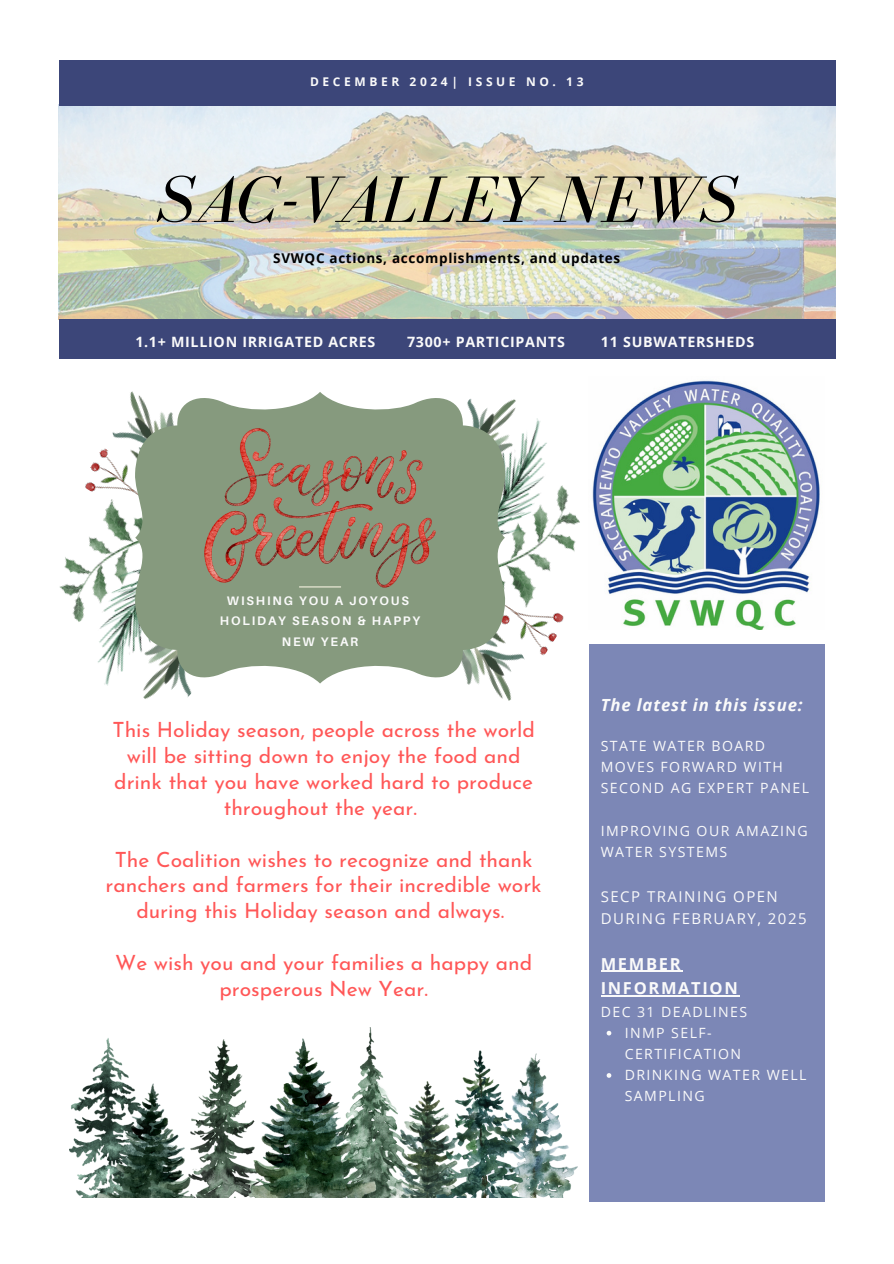
<style>
.page{position:relative;width:894px;height:1264px;background:#fff}
.page>*{position:absolute;margin:0;border:0;box-sizing:border-box;transform-origin:0 0}
.t1{font:italic 67.5px "Bodoni FLF";color:#000}
.t2{font:21px/25.8px "Josefin Sans";color:#ff5757;text-align:center}
.t3{font:italic 700 16.8px "Open Sans";letter-spacing:.05em;color:#fafafa}
.t4{font:700 16.5px/24.6px "Open Sans";letter-spacing:.1em;color:#fafafa}
.t5{font:15px/22.4px "Open Sans";letter-spacing:.1em;color:#fafafa}
.t6{font:700 14.25px "Open Sans";letter-spacing:.05em;color:#fafafa}
.t7{font:14.1px/21.1px "Open Sans";letter-spacing:.1em;color:#fafafa}
.t8{font:700 13.5px "Open Sans";letter-spacing:.05em;color:#000}
.t9{font:700 12.3px/20.5px "Aileron";letter-spacing:.15em;color:#fafafa;text-align:center}
.t10{font:700 12px "Open Sans";letter-spacing:.3em;color:#fafafa}
</style>
<div class="page">
<img style="left:59px;top:105px;width:776px;height:214px">
<div style="left:59px;top:60px;width:776px;height:45px;background:#3c4679"></div>
<img style="left:468px;top:656px;width:57px;height:45px">
<img style="left:510px;top:515px;width:70px;height:43px">
<img style="left:506px;top:417px;width:69px;height:134px">
<img style="left:506px;top:558px;width:58px;height:98px">
<img style="left:59px;top:543px;width:42px;height:51px">
<img style="left:66px;top:551px;width:47px;height:135px">
<img style="left:113px;top:583px;width:79px;height:116px">
<img style="left:101px;top:391px;width:33px;height:192px">
<img style="left:85px;top:447px;width:49px;height:96px">
<svg style="left:134px;top:392px;width:372px;height:292px;fill:#869a7e"></svg>
<img style="left:205px;top:429px;width:230px;height:158px">
<div style="left:588px;top:644px;width:235px;height:557px;background:#7c87b6"></div>
<div style="left:59px;top:320px;width:776px;height:39px;background:#3c4679"></div>
<img style="left:592px;top:380px;width:228px;height:250px">
<img style="left:70px;top:1027px;width:507px;height:169px">
<hr style="left:600px;top:970px;width:82px;height:2px;background:#fafafa">
<hr style="left:600px;top:995px;width:139px;height:1px;background:#fafafa">
<svg style="left:606px;top:1030px;width:5px;height:5px"></svg>
<svg style="left:606px;top:1073px;width:5px;height:4px"></svg>
<p class="t10" style="left:310px;top:73px;width:275px">DECEMBER 2024| ISSUE NO. 13</p>
<h1 class="t1" style="left:156px;top:163px;width:582px">SAC-VALLEY NEWS</h1>
<p class="t8" style="left:273px;top:248px;width:348px">SVWQC actions, accomplishments, and updates</p>
<p class="t6" style="left:135px;top:332px;width:241px">1.1+ MILLION IRRIGATED ACRES</p>
<p class="t6" style="left:407px;top:332px;width:159px">7300+ PARTICIPANTS</p>
<p class="t6" style="left:600px;top:332px;width:155px">11 SUBWATERSHEDS</p>
<p class="t9" style="left:227px;top:590px;width:183px">WISHING YOU A JOYOUS</p>
<p class="t9" style="left:220px;top:610px;width:202px">HOLIDAY SEASON &amp; HAPPY<br>NEW YEAR</p>
<p class="t2" style="left:112px;top:719px;width:424px">This Holiday season, people across the world will be sitting down to enjoy the food and drink that you have worked hard to produce throughout the year.</p>
<p class="t2" style="left:106px;top:848px;width:437px">The Coalition wishes to recognize and thank ranchers and farmers for their incredible work during this Holiday season and always.</p>
<p class="t2" style="left:115px;top:951px;width:418px">We wish you and your families a happy and prosperous New Year.</p>
<p class="t3" style="left:600px;top:693px;width:203px">The latest in this issue:</p>
<p class="t7" style="left:600px;top:735px;width:210px">STATE WATER BOARD<br>MOVES FORWARD WITH<br>SECOND AG EXPERT PANEL</p>
<p class="t7" style="left:600px;top:819px;width:208px">IMPROVING OUR AMAZING<br>WATER SYSTEMS</p>
<p class="t5" style="left:600px;top:884px;width:207px">SECP TRAINING OPEN<br>DURING FEBRUARY, 2025</p>
<p class="t4" style="left:600px;top:951px;width:138px">MEMBER<br>INFORMATION</p>
<p class="t7" style="left:600px;top:1000px;width:148px">DEC 31 DEADLINES</p>
<p class="t7" style="left:624px;top:1021px;width:118px">INMP SELF-<br>CERTIFICATION</p>
<p class="t7" style="left:624px;top:1064px;width:183px">DRINKING WATER WELL<br>SAMPLING</p>
</div>
